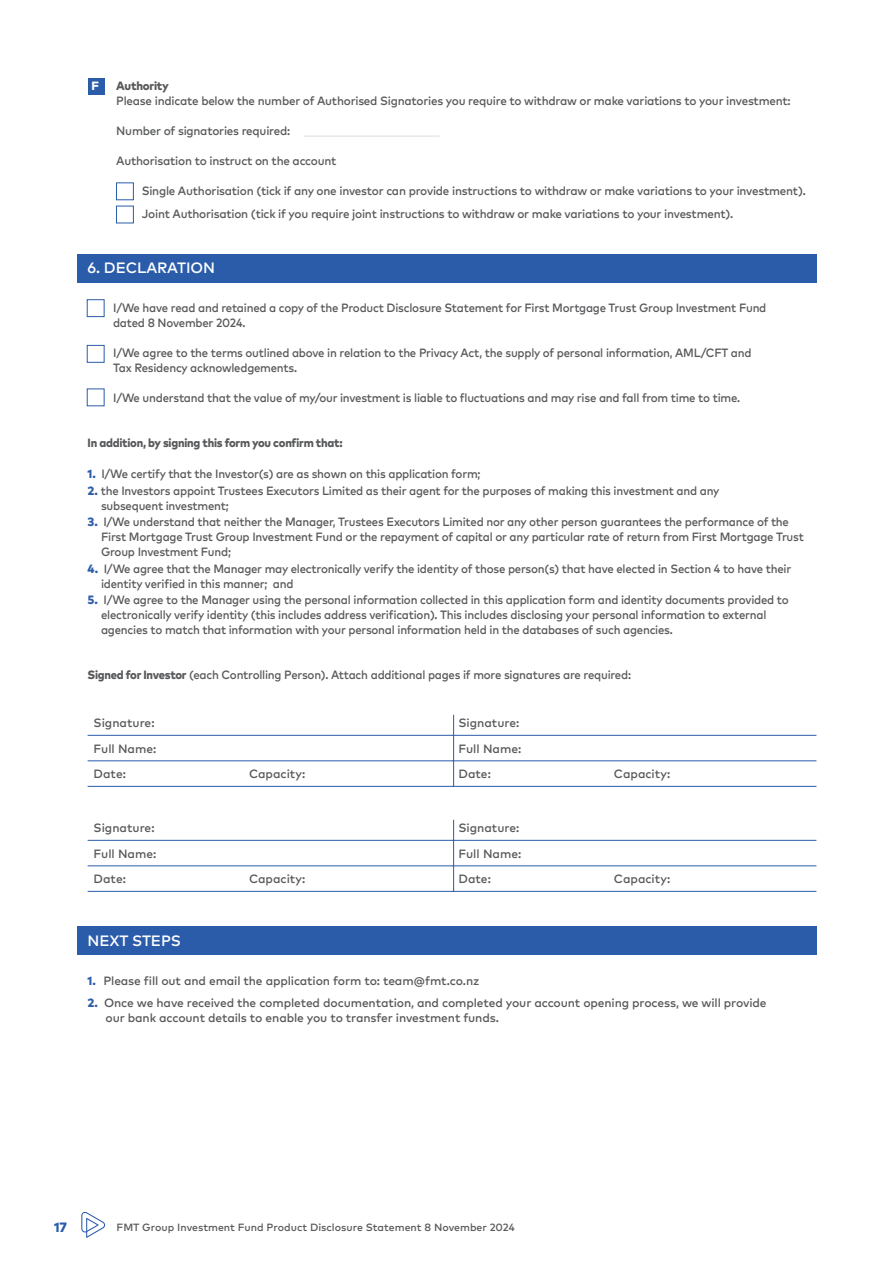
<style>
.page{position:relative;width:893px;height:1263px;background:#fff}
.page>*{position:absolute;margin:0;border:0;box-sizing:border-box;transform-origin:0 0}
.t1{font:15px "Mark OT Medium";letter-spacing:-.01em;color:#fff}
.t2{font:800 13.5px "Mark OT";color:#2a5caa}
.t3{font:12px/15px "Mark OT Medium";letter-spacing:-.02em;color:#58595b;scale:.95 1}
.t4{font:12px/22.5px "Mark OT Medium";letter-spacing:-.02em;color:#58595b}
.t5{font:12px/25.5px "Mark OT Medium";color:#58595b}
.t6{font:800 12px "Mark OT";letter-spacing:-.02em;color:#58595b;scale:.95 1}
.t7{font:800 12px "Mark OT";letter-spacing:-.02em;color:#58595b}
.t8{font:800 12px "Mark OT";color:#fff}
.t9{font:10.5px "Mark OT Medium";color:#58595b}
.s1{font-family:"Mark OT";font-weight:800;color:#2a5caa}
.s2{font-family:"Mark OT";font-weight:800}
</style>
<div class="page">
<hr style="left:452px;top:735px;width:364px;height:1px;background:#2a5caa">
<hr style="left:452px;top:760px;width:364px;height:1px;background:#2a5caa">
<hr style="left:452px;top:786px;width:364px;height:1px;background:#2a5caa">
<div style="left:77px;top:254px;width:739px;height:29px;background:#2a5caa"></div>
<div style="left:88px;top:78px;width:17px;height:17px;background:#2a5caa"></div>
<hr style="left:303px;top:136px;width:136px;height:1px;background:#dcddde">
<div style="left:116px;top:182px;width:18px;height:18px;border:1px solid #2a5caa"></div>
<div style="left:116px;top:206px;width:18px;height:17px;border:1px solid #2a5caa"></div>
<hr style="left:88px;top:735px;width:365px;height:1px;background:#2a5caa">
<hr style="left:88px;top:760px;width:365px;height:1px;background:#2a5caa">
<hr style="left:88px;top:786px;width:365px;height:1px;background:#2a5caa">
<hr style="left:453px;top:715px;width:1px;height:72px;background:#2a5caa">
<hr style="left:452px;top:840px;width:364px;height:1px;background:#2a5caa">
<hr style="left:452px;top:865px;width:364px;height:1px;background:#2a5caa">
<hr style="left:452px;top:891px;width:364px;height:1px;background:#2a5caa">
<hr style="left:88px;top:840px;width:365px;height:1px;background:#2a5caa">
<hr style="left:88px;top:865px;width:365px;height:1px;background:#2a5caa">
<hr style="left:88px;top:891px;width:365px;height:1px;background:#2a5caa">
<hr style="left:453px;top:820px;width:1px;height:72px;background:#2a5caa">
<div style="left:77px;top:926px;width:739px;height:29px;background:#2a5caa"></div>
<div style="left:87px;top:299px;width:18px;height:18px;border:1px solid #2a5caa"></div>
<div style="left:87px;top:345px;width:18px;height:18px;border:1px solid #2a5caa"></div>
<svg style="left:81px;top:1212px;width:24px;height:26px"></svg>
<p class="t8" style="left:91px;top:78px;width:9px">F</p>
<p class="t7" style="left:116px;top:78px;width:54px">Authority</p>
<p class="t4" style="left:116px;top:89px;width:676px">Please indicate below the number of Authorised Signatories you require to withdraw or make variations to your investment:</p>
<p class="t4" style="left:116px;top:119px;width:175px">Number of signatories required:</p>
<p class="t4" style="left:116px;top:149px;width:222px">Authorisation to instruct on the account</p>
<p class="t4" style="left:142px;top:179px;width:665px">Single Authorisation (tick if any one investor can provide instructions to withdraw or make variations to your investment).<br>Joint Authorisation (tick if you require joint instructions to withdraw or make variations to your investment).</p>
<p class="t1" style="left:88px;top:258px;width:129px">6. DECLARATION</p>
<p class="t3" style="left:113px;top:300px;width:689px">I/We have read and retained a copy of the Product Disclosure Statement for First Mortgage Trust Group Investment Fund dated 8 November 2024.</p>
<p class="t3" style="left:113px;top:345px;width:673px">I/We agree to the terms outlined above in relation to the Privacy Act, the supply of personal information, AML/CFT and<br>Tax Residency acknowledgements.</p>
<p class="t3" style="left:113px;top:390px;width:662px">I/We understand that the value of my/our investment is liable to fluctuations and may rise and fall from time to time.</p>
<p class="t6" style="left:88px;top:435px;width:270px">In addition, by signing this form you confirm that:</p>
<p class="t3" style="left:88px;top:466px;width:415px"><span class="s1">1.</span> I/We certify that the Investor(s) are as shown on this application form;</p>
<p class="t3" style="left:101px;top:483px;width:652px;text-indent:-14px"><span class="s1">2.</span> the Investors appoint Trustees Executors Limited as their agent for the purposes of making this investment and any subsequent investment;</p>
<p class="t3" style="left:101px;top:514px;width:741px;text-indent:-13px"><span class="s1">3.</span> I/We understand that neither the Manager, Trustees Executors Limited nor any other person guarantees the performance of the<br>First Mortgage Trust Group Investment Fund or the repayment of capital or any particular rate of return from First Mortgage Trust<br>Group Investment Fund;</p>
<p class="t3" style="left:101px;top:561px;width:728px;text-indent:-14px"><span class="s1">4.</span> I/We agree that the Manager may electronically verify the identity of those person(s) that have elected in Section 4 to have their identity verified in this manner; and</p>
<p class="t3" style="left:101px;top:592px;width:725px;text-indent:-13px"><span class="s1">5.</span> I/We agree to the Manager using the personal information collected in this application form and identity documents provided to electronically verify identity (this includes address verification). This includes disclosing your personal information to external agencies to match that information with your personal information held in the databases of such agencies.</p>
<p class="t3" style="left:88px;top:667px;width:573px"><span class="s2">Signed for Investor</span> (each Controlling Person). Attach additional pages if more signatures are required:</p>
<p class="t5" style="left:94px;top:710px;width:64px">Signature:<br>Full Name:<br>Date:</p>
<p class="t5" style="left:458px;top:710px;width:64px">Signature:<br>Full Name:<br>Date:</p>
<p class="t5" style="left:249px;top:761px;width:58px">Capacity:</p>
<p class="t5" style="left:614px;top:761px;width:58px">Capacity:</p>
<p class="t5" style="left:94px;top:815px;width:64px">Signature:<br>Full Name:<br>Date:</p>
<p class="t5" style="left:249px;top:866px;width:58px">Capacity:</p>
<p class="t5" style="left:458px;top:815px;width:64px">Signature:<br>Full Name:<br>Date:</p>
<p class="t5" style="left:614px;top:866px;width:58px">Capacity:</p>
<p class="t1" style="left:88px;top:931px;width:95px">NEXT STEPS</p>
<p class="t4" style="left:88px;top:969px;width:393px"><span class="s1">1.</span> Please fill out and email the application form to: team@fmt.co.nz</p>
<p class="t4" style="left:106px;top:995px;width:663px;line-height:15px;text-indent:-18px"><span class="s1">2.</span> Once we have received the completed documentation, and completed your account opening process, we will provide our bank account details to enable you to transfer investment funds.</p>
<p class="t2" style="left:54px;top:1218px;width:14px">17</p>
<p class="t9" style="left:117px;top:1220px;width:400px">FMT Group Investment Fund Product Disclosure Statement 8 November 2024</p>
</div>
